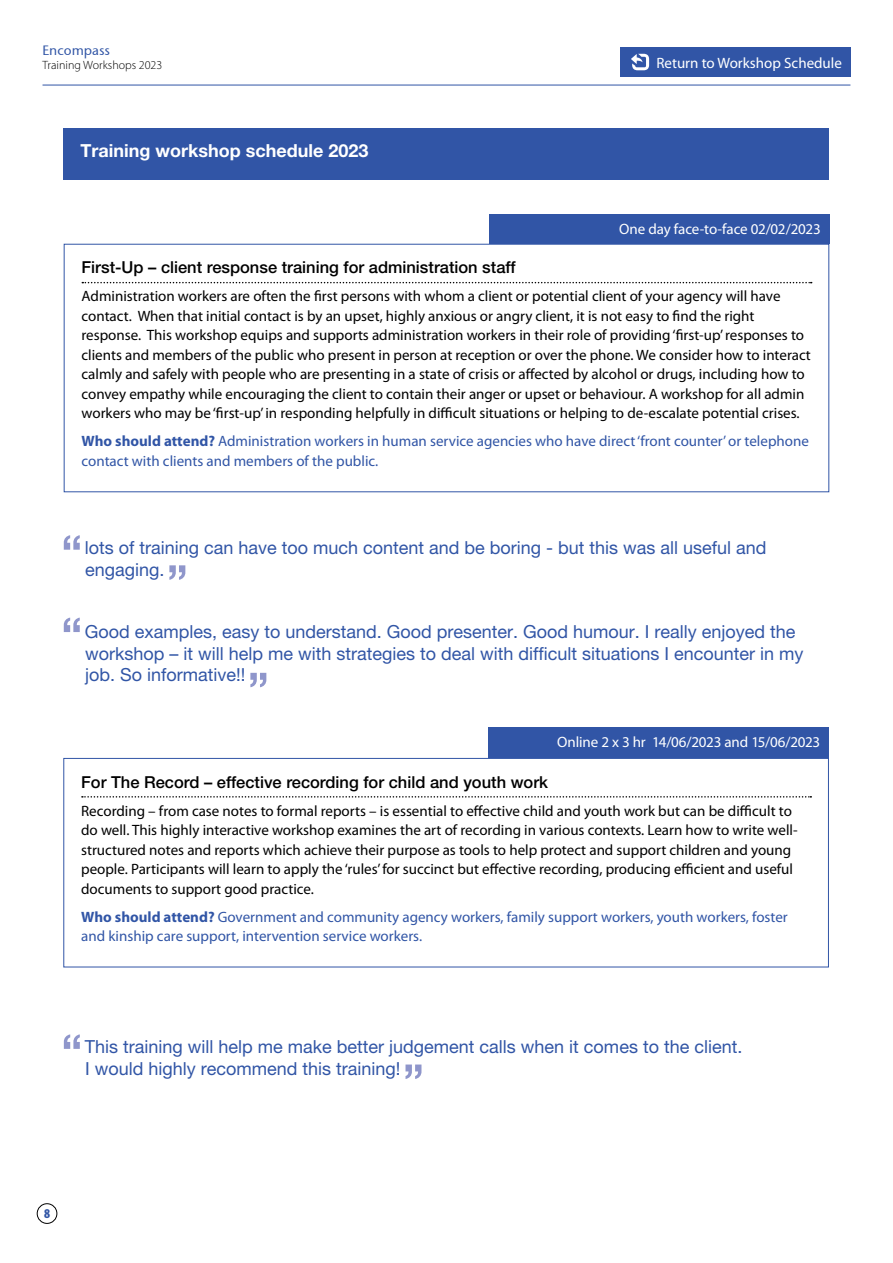
<style>
.page{position:relative;width:893px;height:1263px;background:#fff}
.page>*{position:absolute;margin:0;border:0;box-sizing:border-box;transform-origin:0 0}
.t1{font:18px/21.6px "Helvetica Neue LT Pro";color:#3155a6}
.t2{font:700 18px "Helvetica Neue LT Pro";color:#fff}
.t3{font:500 16.5px "Helvetica Neue LT Pro";color:#000}
.t4{font:15px/19.5px "Myriad Pro";color:#000}
.t5{font:15px/19.5px "Myriad Pro";color:#3155a6}
.t6{font:15px "Myriad Pro";letter-spacing:-.005em;color:#fff}
.t7{font:13.5px "Stone Sans OSITCTT Medium";color:#3155a6}
.t8{font:900 condensed 13.5px "Myriad Pro";color:#3155a6}
.t9{font:300 12px "Myriad Pro";color:#000}
.s1{font-weight:700}
</style>
<div class="page">
<hr style="left:43px;top:85px;width:807px;height:1px;background:#3155a6">
<div style="left:37px;top:1203px;width:20px;height:21px;border:1px solid #000;border-radius:50%"></div>
<svg style="left:64px;top:1034px;width:16px;height:15px"></svg>
<svg style="left:405px;top:1064px;width:17px;height:15px"></svg>
<svg style="left:64px;top:618px;width:16px;height:14px"></svg>
<svg style="left:250px;top:673px;width:16px;height:14px"></svg>
<div style="left:63px;top:128px;width:766px;height:51px;background:#3155a6"></div>
<svg style="left:64px;top:535px;width:16px;height:15px"></svg>
<svg style="left:169px;top:565px;width:16px;height:15px"></svg>
<svg style="left:82px;top:796px;width:729px;height:1px"></svg>
<div style="left:63px;top:758px;width:766px;height:209px;border:1px solid #3155a6"></div>
<div style="left:489px;top:727px;width:340px;height:31px;background:#3155a6"></div>
<svg style="left:82px;top:282px;width:730px;height:1px"></svg>
<div style="left:64px;top:244px;width:765px;height:248px;border:1px solid #3155a6"></div>
<div style="left:489px;top:214px;width:340px;height:30px;background:#3155a6"></div>
<div style="left:620px;top:47px;width:230px;height:30px;background:#3155a6"></div>
<svg style="left:631px;top:54px;width:18px;height:16px"></svg>
<p class="t7" style="left:43px;top:43px;width:69px">Encompass</p>
<p class="t9" style="left:43px;top:58px;width:121px">Training Workshops 2023</p>
<p class="t2" style="left:80px;top:140px;width:289px">Training workshop schedule 2023</p>
<p class="t6" style="left:656px;top:54px;width:187px">Return to Workshop Schedule</p>
<p class="t6" style="left:619px;top:221px;width:203px">One day face-to-face 02/02/2023</p>
<p class="t3" style="left:82px;top:258px;width:436px">First-Up – client response training for administration staff</p>
<p class="t4" style="left:82px;top:287px;width:731px">Administration workers are often the first persons with whom a client or potential client of your agency will have contact. When that initial contact is by an upset, highly anxious or angry client, it is not easy to find the right response. This workshop equips and supports administration workers in their role of providing ‘first-up’ responses to clients and members of the public who present in person at reception or over the phone. We consider how to interact calmly and safely with people who are presenting in a state of crisis or affected by alcohol or drugs, including how to convey empathy while encouraging the client to contain their anger or upset or behaviour. A workshop for all admin workers who may be ‘first-up’ in responding helpfully in difficult situations or helping to de-escalate potential crises.</p>
<p class="t5" style="left:82px;top:432px;width:729px"><span class="s1">Who should attend?</span> Administration workers in human service agencies who have direct ‘front counter’ or telephone contact with clients and members of the public.</p>
<p class="t1" style="left:85px;top:536px;width:683px">lots of training can have too much content and be boring - but this was all useful and engaging.</p>
<p class="t1" style="left:85px;top:621px;width:720px">Good examples, easy to understand. Good presenter. Good humour. I really enjoyed the workshop – it will help me with strategies to deal with difficult situations I encounter in my job. So informative!!</p>
<p class="t6" style="left:557px;top:734px;width:265px">Online 2 x 3 hr 14/06/2023 and 15/06/2023</p>
<p class="t3" style="left:81px;top:772px;width:468px">For The Record – effective recording for child and youth work</p>
<p class="t4" style="left:81px;top:801px;width:718px">Recording – from case notes to formal reports – is essential to effective child and youth work but can be difficult to do well. This highly interactive workshop examines the art of recording in various contexts. Learn how to write well&shy;structured notes and reports which achieve their purpose as tools to help protect and support children and young people. Participants will learn to apply the ‘rules’ for succinct but effective recording, producing efficient and useful documents to support good practice.</p>
<p class="t5" style="left:81px;top:907px;width:708px"><span class="s1">Who should attend?</span> Government and community agency workers, family support workers, youth workers, foster and kinship care support, intervention service workers.</p>
<p class="t1" style="left:85px;top:1036px;width:659px">This training will help me make better judgement calls when it comes to the client.<br>I would highly recommend this training!</p>
<p class="t8" style="left:44px;top:1206px;width:7px">8</p>
</div>
